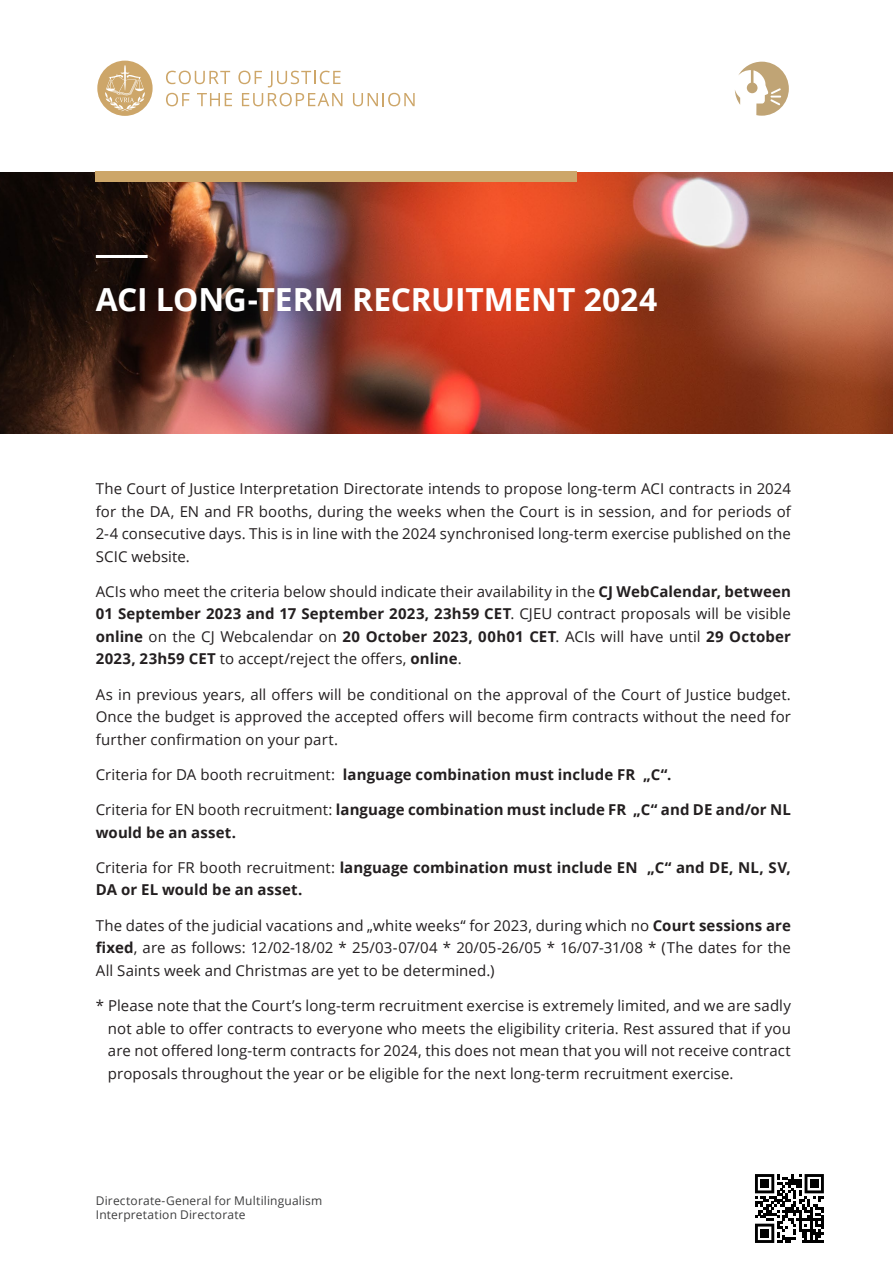
<style>
.page{position:relative;width:893px;height:1263px;background:#fff}
.page>*{position:absolute;margin:0;border:0;box-sizing:border-box;transform-origin:0 0}
.TITRE___2_LIGNES{font:700 31.8px "Open Sans";letter-spacing:-.005em;color:#fff}
.TEXT{font:15px/22.5px "Open Sans";letter-spacing:.005em;color:#231f20;text-align:justify}
.TEXT-2{font:700 15px/22.5px "Open Sans";letter-spacing:.005em;color:#231f20}
.site_web_et_unité{font:12px/14.4px "Open Sans";letter-spacing:.015em;color:#3e3e3f}
.s1{font-weight:700}
.s2{font-weight:400}
</style>
<div class="page">
<img style="left:0;top:171px;width:893px;height:263px">
<div style="left:96px;top:171px;width:481px;height:11px;background:#cda669"></div>
<svg style="left:166px;top:71px;width:64px;height:13px"></svg>
<svg style="left:238px;top:71px;width:24px;height:13px"></svg>
<svg style="left:268px;top:71px;width:73px;height:16px"></svg>
<svg style="left:166px;top:93px;width:23px;height:13px"></svg>
<svg style="left:197px;top:93px;width:35px;height:13px"></svg>
<svg style="left:242px;top:93px;width:100px;height:13px"></svg>
<svg style="left:353px;top:93px;width:62px;height:13px"></svg>
<svg style="left:97px;top:61px;width:56px;height:55px"></svg>
<svg style="left:735px;top:62px;width:54px;height:54px"></svg>
<hr style="left:96px;top:255px;width:52px;height:3px;background:#fff">
<svg style="left:755px;top:1174px;width:69px;height:69px"></svg>
<div style="left:760px;top:1179px;width:9px;height:9px;background:#000"></div>
<div style="left:810px;top:1179px;width:8px;height:9px;background:#000"></div>
<div style="left:760px;top:1229px;width:9px;height:8px;background:#000"></div>
<p class="TITRE___2_LIGNES" style="left:96px;top:277px;width:563px">ACI LONG-TERM RECRUITMENT 2024</p>
<p class="TEXT" style="left:96px;top:477px;width:697px">The Court of Justice Interpretation Directorate intends to propose long-term ACI contracts in 2024 for the DA, EN and FR booths, during the weeks when the Court is in session, and for periods of 2-4 consecutive days. This is in line with the 2024 synchronised long-term exercise published on the SCIC website.</p>
<p class="TEXT" style="left:96px;top:580px;width:697px">ACIs who meet the criteria below should indicate their availability in the <span class="s1">CJ WebCalendar, between 01 September 2023 and 17 September 2023, 23h59 CET</span>. CJEU contract proposals will be visible <span class="s1">online</span> on the CJ Webcalendar on <span class="s1">20 October 2023, 00h01 CET</span>. ACIs will have until <span class="s1">29 October 2023, 23h59 CET</span> to accept/reject the offers, <span class="s1">online</span>.</p>
<p class="TEXT" style="left:96px;top:683px;width:697px">As in previous years, all offers will be conditional on the approval of the Court of Justice budget.<br>Once the budget is approved the accepted offers will become firm contracts without the need for further confirmation on your part.</p>
<p class="TEXT-2" style="left:96px;top:763px;width:577px"><span class="s2">Criteria for DA booth recruitment:</span> language combination must include FR „C“.</p>
<p class="TEXT-2" style="left:96px;top:798px;width:697px"><span class="s2">Criteria for EN booth recruitment:</span> language combination must include FR „C“ and DE and/or NL would be an asset.</p>
<p class="TEXT-2" style="left:96px;top:856px;width:697px"><span class="s2">Criteria for FR booth recruitment:</span> language combination must include EN „C“ and DE, NL, SV,<br>DA or EL would be an asset.</p>
<p class="TEXT" style="left:96px;top:914px;width:697px">The dates of the judicial vacations and „white weeks“ for 2023, during which no <span class="s1">Court sessions are fixed</span>, are as follows: 12/02-18/02 * 25/03-07/04 * 20/05-26/05 * 16/07-31/08 * (The dates for the All Saints week and Christmas are yet to be determined.)</p>
<p class="TEXT" style="left:108px;top:994px;width:684px;text-indent:-12px">* Please note that the Court’s long-term recruitment exercise is extremely limited, and we are sadly not able to offer contracts to everyone who meets the eligibility criteria. Rest assured that if you are not offered long-term contracts for 2024, this does not mean that you will not receive contract proposals throughout the year or be eligible for the next long-term recruitment exercise.</p>
<p class="site_web_et_unité" style="left:96px;top:1193px;width:228px">Directorate-General for Multilingualism<br>Interpretation Directorate</p>
</div>
